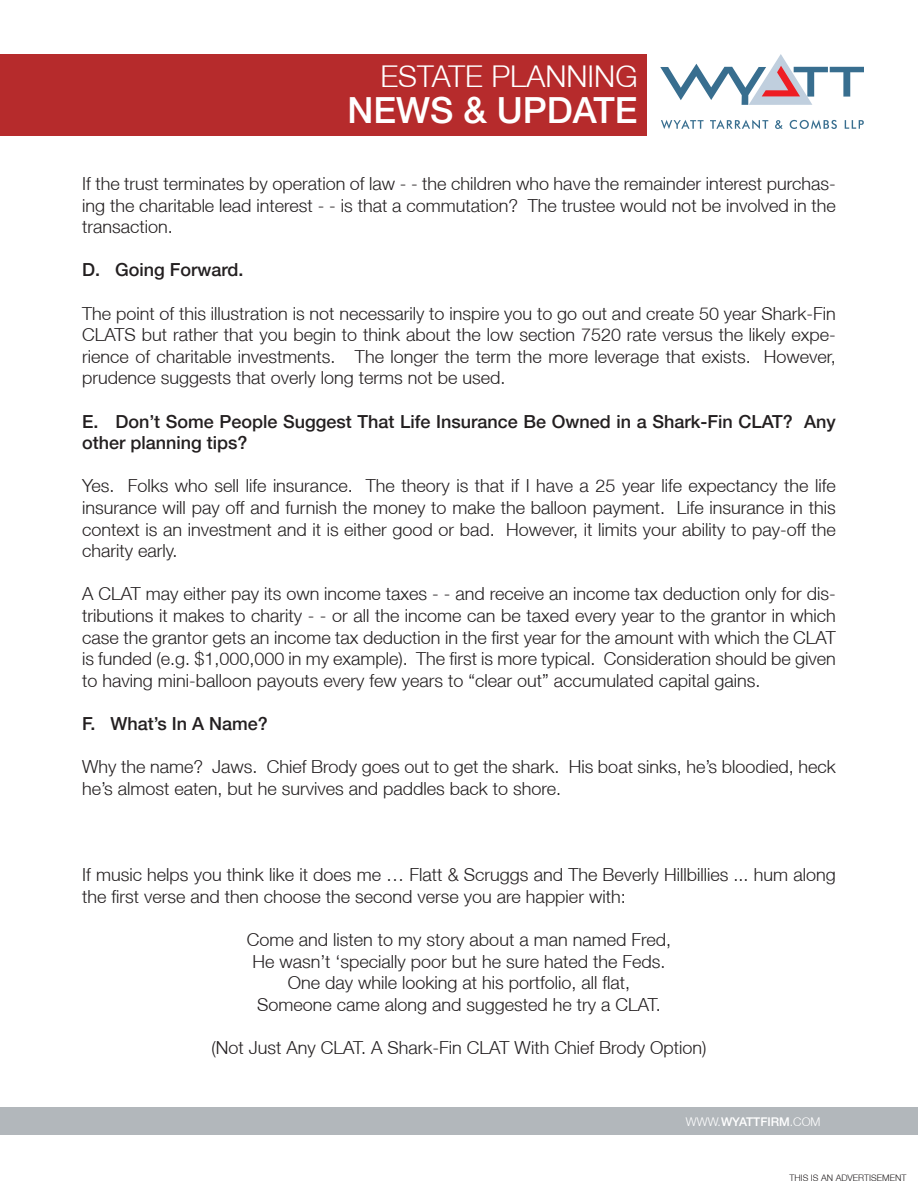
<style>
.page{position:relative;width:918px;height:1188px;background:#fff}
.page>*{position:absolute;margin:0;border:0;box-sizing:border-box;transform-origin:0 0}
.t1{font:500 36px "Helvetica Neue LT";color:#fff}
.t2{font:300 30px "Helvetica Neue LT";color:#fff}
.t3{font:300 18px/21.6px "Helvetica Neue LT";color:#231f20;text-align:justify}
.t4{font:500 18px/21.6px "Helvetica Neue LT";color:#231f20}
.t5{font:500 12px "Helvetica Neue LT";color:#fff}
.t6{font:300 9px "Helvetica Neue LT";color:#231f20}
.s1{font-weight:300}
</style>
<div class="page">
<div style="left:1px;top:1107px;width:917px;height:28px;background:#b2b7bb"></div>
<div style="left:0;top:54px;width:647px;height:81px;background:#b62b2c"></div>
<svg style="left:660px;top:54px;width:204px;height:51px"></svg>
<svg style="left:661px;top:120px;width:43px;height:9px"></svg>
<svg style="left:710px;top:120px;width:58px;height:9px"></svg>
<svg style="left:775px;top:120px;width:8px;height:9px"></svg>
<svg style="left:790px;top:120px;width:47px;height:9px"></svg>
<svg style="left:845px;top:120px;width:19px;height:9px"></svg>
<h2 class="t2" style="left:380px;top:58px;width:259px">estate planning</h2>
<h1 class="t1" style="left:348px;top:89px;width:292px">news &amp; update</h1>
<p class="t3" style="left:82px;top:172px;width:755px">If the trust terminates by operation of law - - the children who have the remainder interest purchas&shy;ing the charitable lead interest - - is that a commutation? The trustee would not be involved in the transaction.</p>
<p class="t4" style="left:82px;top:259px;width:163px">D. Going Forward.</p>
<p class="t3" style="left:82px;top:302px;width:755px">The point of this illustration is not necessarily to inspire you to go out and create 50 year Shark-Fin<br>CLATS</p>
<p class="t3" style="left:82px;top:324px;width:755px;text-indent:60px">but rather that you begin to think about the low section 7520 rate versus the likely expe&shy;rience of charitable investments. The longer the term the more leverage that exists. However, prudence suggests that overly long terms not be used.</p>
<p class="t4" style="left:82px;top:410px;width:755px">E. Don’t Some People Suggest That Life Insurance Be Owned in a Shark-Fin CLAT? Any other planning tips?</p>
<p class="t3" style="left:82px;top:475px;width:755px">Yes. Folks who sell life insurance. The theory is that if I have a 25 year life expectancy the life insurance will pay off and furnish the money to make the balloon payment. Life insurance in this context is an investment and it is either good or bad. However, it limits your ability to pay-off the charity early.</p>
<p class="t3" style="left:82px;top:583px;width:40px">A CLAT</p>
<p class="t3" style="left:82px;top:583px;width:755px;text-indent:64px">may either pay its own income taxes - - and receive an income tax deduction only for dis&shy;tributions it makes to charity - - or all the income can be taxed every year to the grantor in which case the grantor gets an income tax deduction in the first year for the amount with which the CLAT is funded (e.g. $1,000,000 in my example). The first is more typical. Consideration should be given to having mini-balloon payouts every few years to “clear out” accumulated capital gains.</p>
<p class="t4" style="left:82px;top:713px;width:187px">F. What’s In A Name?</p>
<p class="t3" style="left:82px;top:756px;width:755px">Why the name? Jaws. Chief Brody goes out to get the shark. His boat sinks, he’s bloodied, heck he’s almost eaten, but he survives and paddles back to shore.</p>
<p class="t3" style="left:82px;top:864px;width:755px">If music helps you think like it does me … Flatt &amp; Scruggs and The Beverly Hillbillies ... hum along the first verse and then choose the second verse you are happier with:</p>
<p class="t3" style="left:247px;top:928px;width:426px;text-align:center">Come and listen to my story about a man named Fred, He wasn’t ‘specially poor but he sure hated the Feds.<br>One day while looking at his portfolio, all flat,<br>Someone came along and suggested he try a CLAT.</p>
<p class="t3" style="left:211px;top:1036px;width:279px">(Not Just Any CLAT. A Shark-Fin CLAT</p>
<p class="t3" style="left:514px;top:1036px;width:194px">With Chief Brody Option)</p>
<p class="t5" style="left:686px;top:1114px;width:136px"><span class="s1">WWW.</span>WYATTFIRM<span class="s1">.COM</span></p>
<p class="t6" style="left:789px;top:1172px;width:81px">THIS IS AN ADVERTISE</p>
<p class="t6" style="left:882px;top:1172px;width:14px">MENT</p>
</div>
